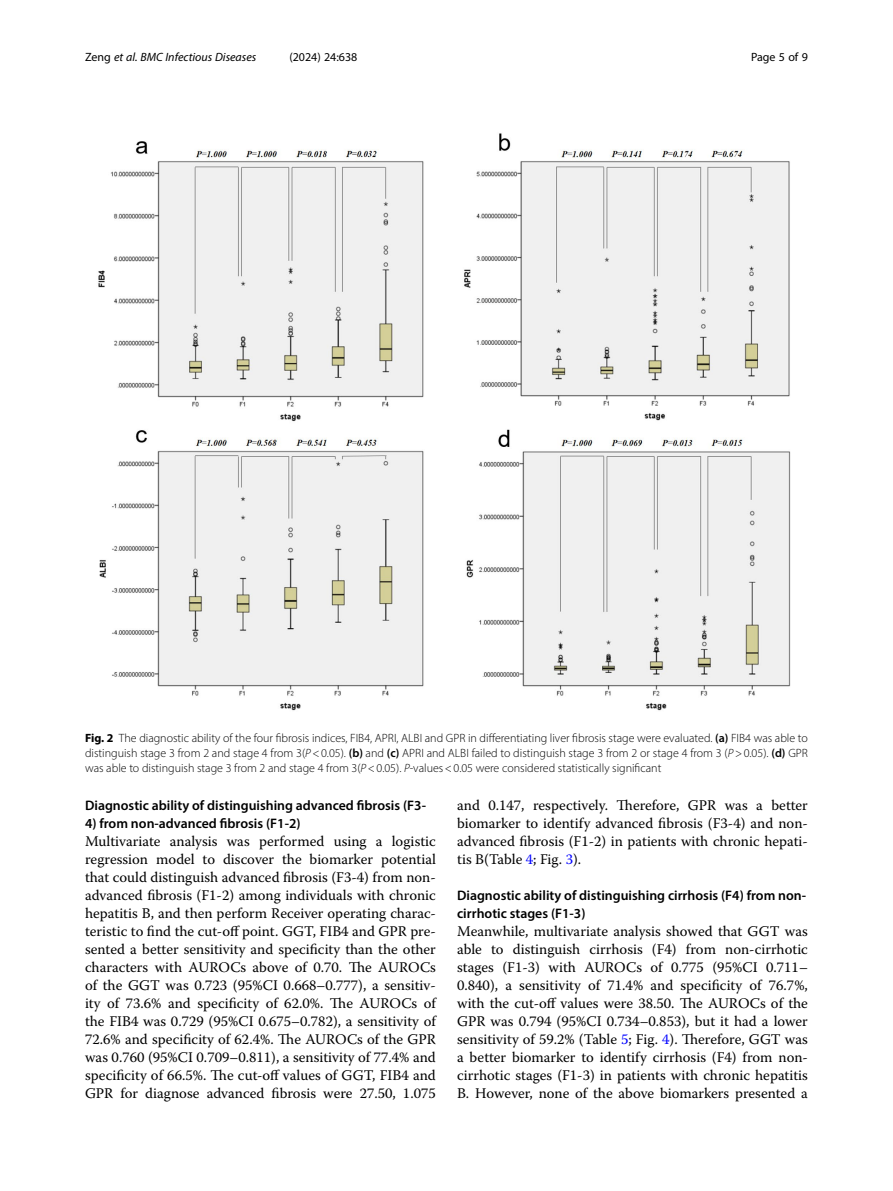
<style>
.page{position:relative;width:893px;height:1191px;background:#fff}
.page>*{position:absolute;margin:0;border:0;box-sizing:border-box;transform-origin:0 0}
.Body_Text{font:14.7px/18px "Warnock Pro";color:#000;text-align:justify}
.Head_2{font:600 13.8px/18px "Myriad Pro";color:#000}
.Figure_Caption{font:300 12px/15px "Myriad Pro";color:#000;text-align:justify}
.t1{font:italic 12px "Myriad Pro";color:#000}
.t2{font:12px "Myriad Pro";color:#000}
.s1{font-style:normal}
.s2{font-weight:700}
.s3{font-weight:600}
.s4{font-style:italic}
.s5{color:#00f}
</style>
<div class="page">
<img style="left:98px;top:133px;width:693px;height:578px">
<p class="t1" style="left:85px;top:50px;width:173px"><span class="s1">Zeng</span> et al. BMC Infectious Diseases</p>
<p class="t2" style="left:289px;top:50px;width:70px">(2024) 24:638</p>
<p class="t2" style="left:751px;top:50px;width:58px">Page 5 of 9</p>
<p class="Figure_Caption" style="left:85px;top:730px;width:724px"><span class="s2">Fig. 2</span> The diagnostic ability of the four fibrosis indices, FIB4, APRI, ALBI and GPR in differentiating liver fibrosis stage were evaluated. <span class="s3">(a)</span> FIB4 was able to distinguish stage 3 from 2 and stage 4 from 3(<span class="s4">P</span>&lt;0.05). <span class="s3">(b)</span> and <span class="s3">(c)</span> APRI and ALBI failed to distinguish stage 3 from 2 or stage 4 from 3 (<span class="s4">P</span>&gt;0.05). <span class="s3">(d)</span> GPR was able to distinguish stage 3 from 2 and stage 4 from 3(<span class="s4">P</span>&lt;0.05). <span class="s4">P</span>-values&lt;0.05 were considered statistically significant</p>
<p class="Head_2" style="left:85px;top:796px;width:342px">Diagnostic ability of distinguishing advanced fibrosis (F3-</p>
<p class="Head_2" style="left:85px;top:814px;width:217px">4) from non-advanced fibrosis (F1-2)</p>
<p class="Body_Text" style="left:85px;top:832px;width:352px">Multivariate analysis was performed using a logistic regression model to discover the biomarker potential that could distinguish advanced fibrosis (F3-4) from non&shy;advanced fibrosis (F1-2) among individuals with chronic hepatitis B, and then perform Receiver operating charac&shy;teristic to find the cut-off point. GGT, FIB4 and GPR pre&shy;sented a better sensitivity and specificity than the other characters with AUROCs above of 0.70. The AUROCs of the GGT was 0.723 (95%CI 0.668–0.777), a sensitiv&shy;ity of 73.6% and specificity of 62.0%. The AUROCs of the FIB4 was 0.729 (95%CI 0.675–0.782), a sensitivity of 72.6% and specificity of 62.4%. The AUROCs of the GPR was 0.760 (95%CI 0.709–0.811), a sensitivity of 77.4% and specificity of 66.5%. The cut-off values of GGT, FIB4 and GPR for diagnose advanced fibrosis were 27.50, 1.075</p>
<p class="Body_Text" style="left:457px;top:796px;width:352px">and 0.147, respectively. Therefore, GPR was a better biomarker to identify advanced fibrosis (F3-4) and non&shy;advanced fibrosis (F1-2) in patients with chronic hepati&shy;tis B(Table <span class="s5">4</span>; Fig. <span class="s5">3</span>).</p>
<p class="Head_2" style="left:457px;top:886px;width:351px">Diagnostic ability of distinguishing cirrhosis (F4) from non&shy;cirrhotic stages (F1-3)</p>
<p class="Body_Text" style="left:457px;top:922px;width:352px">Meanwhile, multivariate analysis showed that GGT was able to distinguish cirrhosis (F4) from non-cirrhotic stages (F1-3) with AUROCs of 0.775 (95%CI 0.711– 0.840), a sensitivity of 71.4% and specificity of 76.7%, with the cut-off values were 38.50. The AUROCs of the GPR was 0.794 (95%CI 0.734–0.853), but it had a lower sensitivity of 59.2% (Table <span class="s5">5</span>; Fig. <span class="s5">4</span>). Therefore, GGT was a better biomarker to identify cirrhosis (F4) from non&shy;cirrhotic stages (F1-3) in patients with chronic hepatitis B. However, none of the above biomarkers presented a</p>
</div>
